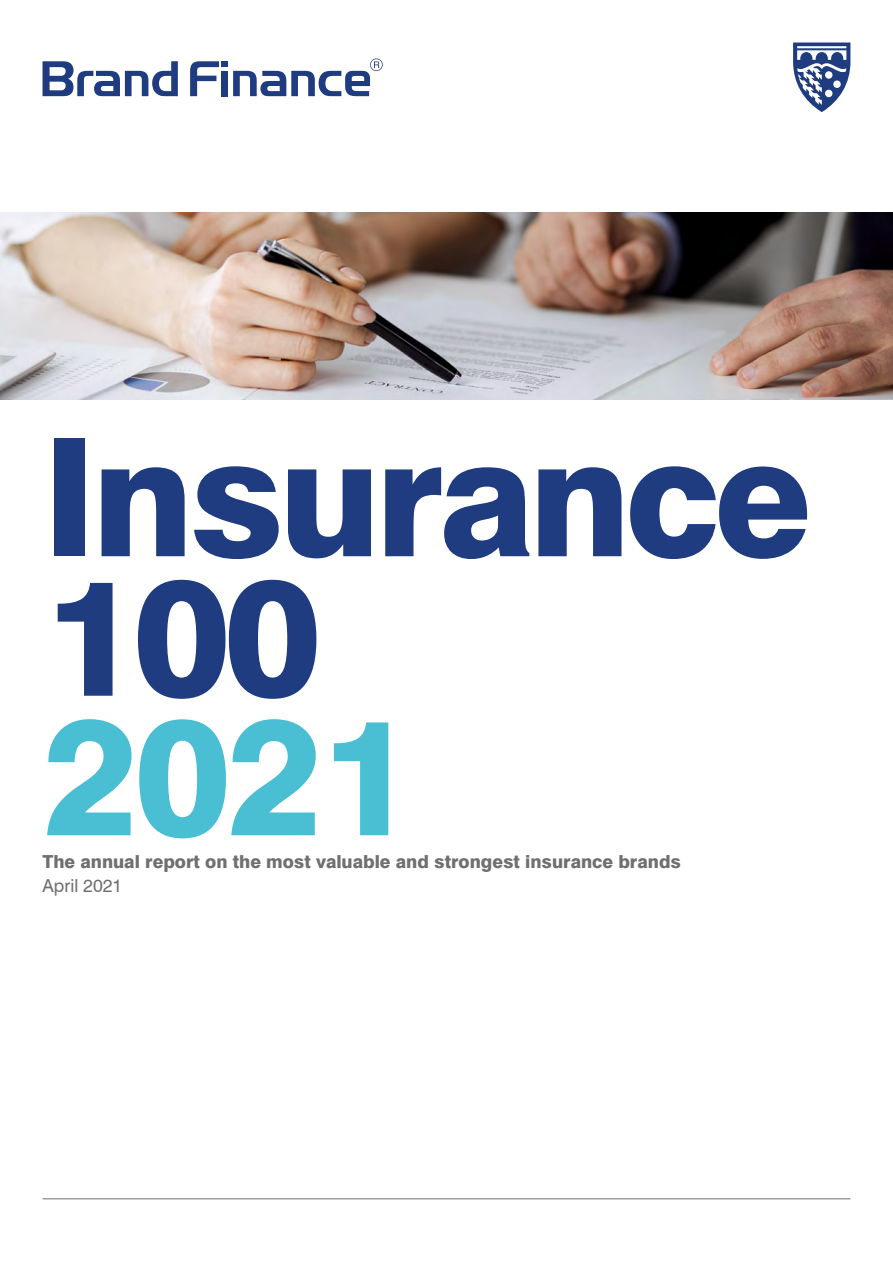
<style>
.page{position:relative;width:893px;height:1263px;background:#fff}
.page>*{position:absolute;margin:0;border:0;box-sizing:border-box;transform-origin:0 0}
.t1{font:800 163.5px/139.5px "Swiss 721 BT";letter-spacing:-.035em;color:#203c81}
.t2{font:800 163.5px "Swiss 721 BT";color:#4abed3}
.t3{font:800 18px "Swiss 721 BT";color:#706f6f}
.t4{font:18px "Swiss 721 BT";color:#706f6f}
</style>
<div class="page">
<hr style="left:43px;top:1198px;width:807px;height:1px;background:#706f6f">
<svg style="left:43px;top:61px;width:135px;height:35px"></svg>
<svg style="left:190px;top:58px;width:193px;height:38px"></svg>
<svg style="left:793px;top:43px;width:57px;height:69px"></svg>
<img style="left:0;top:213px;width:893px;height:187px">
<h1 class="t1" style="left:43px;top:427px;width:771px">Insurance<br>100</h1>
<h1 class="t2" style="left:43px;top:678px;width:373px">2021</h1>
<p class="t3" style="left:43px;top:851px;width:640px">The annual report on the most valuable and strongest insurance brands</p>
<p class="t4" style="left:43px;top:875px;width:81px">April 2021</p>
</div>
